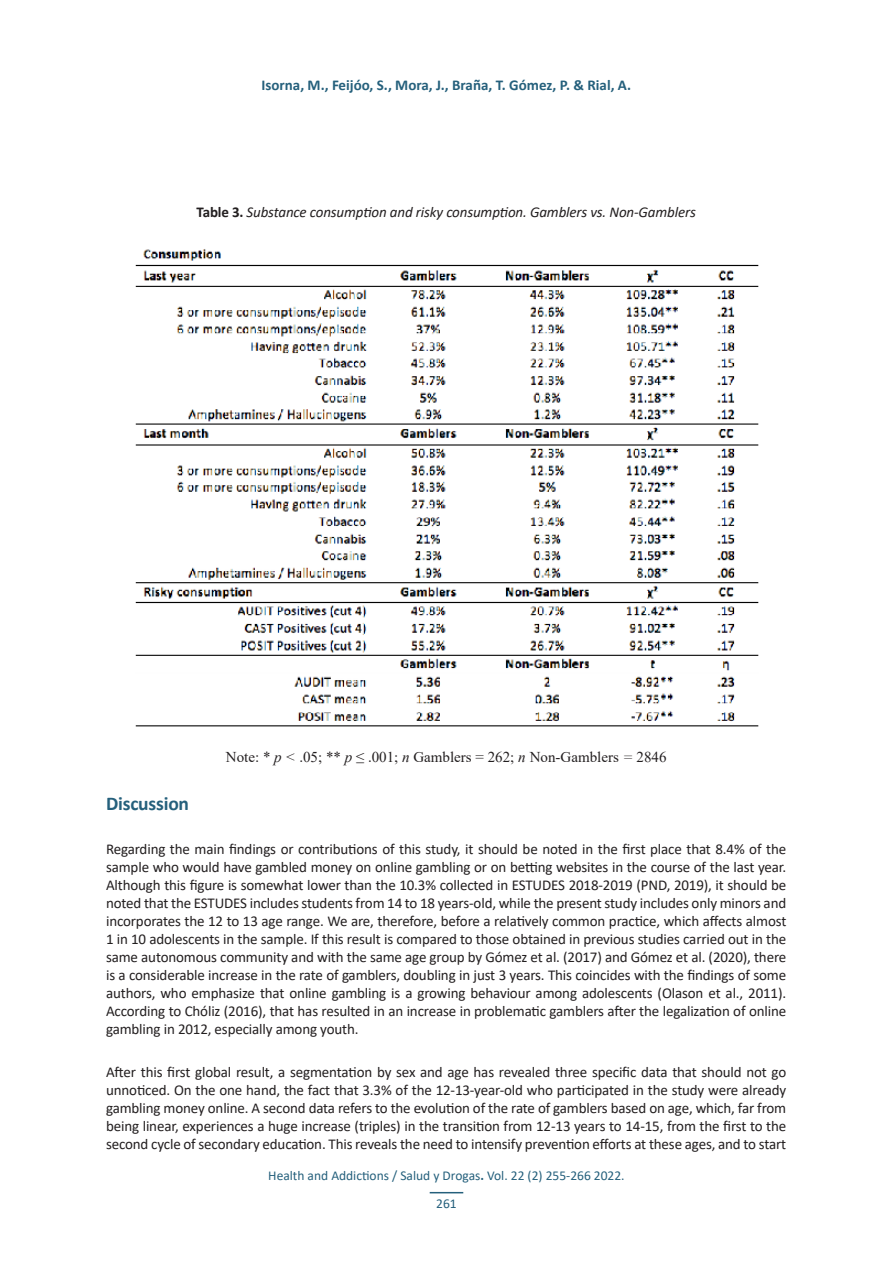
<style>
.page{position:relative;width:893px;height:1263px;background:#fff}
.page>*{position:absolute;margin:0;border:0;box-sizing:border-box;transform-origin:0 0}
.Titulo_secundario{font:700 19.5px "Calibri";letter-spacing:-.01em;color:#25607c}
.Cuerpo_de_texto{font:15px/18px "Calibri";letter-spacing:-.01em;color:#231f20;text-align:justify}
.Cuerpo_de_texto-2{font:italic 15px "Calibri";letter-spacing:-.01em;color:#231f20}
.t1{font:15px "Times New Roman";color:#231f20}
.t2{font:700 15px "Calibri";color:#25607c}
.t3{font:13.5px/28.5px "Calibri";color:#25607c;text-align:center}
.s1{font-weight:700;font-style:normal}
.s2{font-style:italic}
.s3{font-weight:700}
</style>
<div class="page">
<hr style="left:430px;top:1192px;width:33px;height:1px;background:#25607c">
<img style="left:135px;top:249px;width:624px;height:478px">
<p class="t2" style="left:261px;top:74px;width:371px">Isorna, M., Feijóo, S., Mora, J., Braña, T. Gómez, P. &amp; Rial, A.</p>
<p class="Cuerpo_de_texto-2" style="left:197px;top:201px;width:501px"><span class="s1">Table 3.</span> Substance consumption and risky consumption. Gamblers vs. Non-Gamblers</p>
<p class="t1" style="left:226px;top:746px;width:442px">Note: * <span class="s2">p &lt;</span> .05; ** <span class="s2">p</span> ≤ .001; <span class="s2">n</span> Gamblers = 262; <span class="s2">n</span> Non-Gamblers <span class="s2">=</span> 2846</p>
<p class="Titulo_secundario" style="left:106px;top:790px;width:85px">Discussion</p>
<p class="Cuerpo_de_texto" style="left:106px;top:839px;width:682px">Regarding the main findings or contributions of this study, it should be noted in the first place that 8.4% of the sample who would have gambled money on online gambling or on betting websites in the course of the last year.<br>Although this figure is somewhat lower than the 10.3% collected in ESTUDES 2018-2019 (PND, 2019), it should be noted that the ESTUDES includes students from 14 to 18 years-old, while the present study includes only minors and incorporates the 12 to 13 age range. We are, therefore, before a relatively common practice, which affects almost 1 in 10 adolescents in the sample. If this result is compared to those obtained in previous studies carried out in the same autonomous community and with the same age group by Gómez et al. (2017) and Gómez et al. (2020), there is a considerable increase in the rate of gamblers, doubling in just 3 years. This coincides with the findings of some authors, who emphasize that online gambling is a growing behaviour among adolescents (Olason et al., 2011).<br>According to Chóliz (2016), that has resulted in an increase in problematic gamblers after the legalization of online gambling in 2012, especially among youth.</p>
<p class="Cuerpo_de_texto" style="left:106px;top:1063px;width:682px">After this first global result, a segmentation by sex and age has revealed three specific data that should not go unnoticed. On the one hand, the fact that 3.3% of the 12-13-year-old who participated in the study were already gambling money online. A second data refers to the evolution of the rate of gamblers based on age, which, far from being linear, experiences a huge increase (triples) in the transition from 12-13 years to 14-15, from the first to the second cycle of secondary education. This reveals the need to intensify prevention efforts at these ages, and to start</p>
<p class="t3" style="left:268px;top:1160px;width:358px">Health and Addictions / Salud y Drogas<span class="s3">.</span> Vol. 22 (2) 255-266 2022.<br>261</p>
</div>
